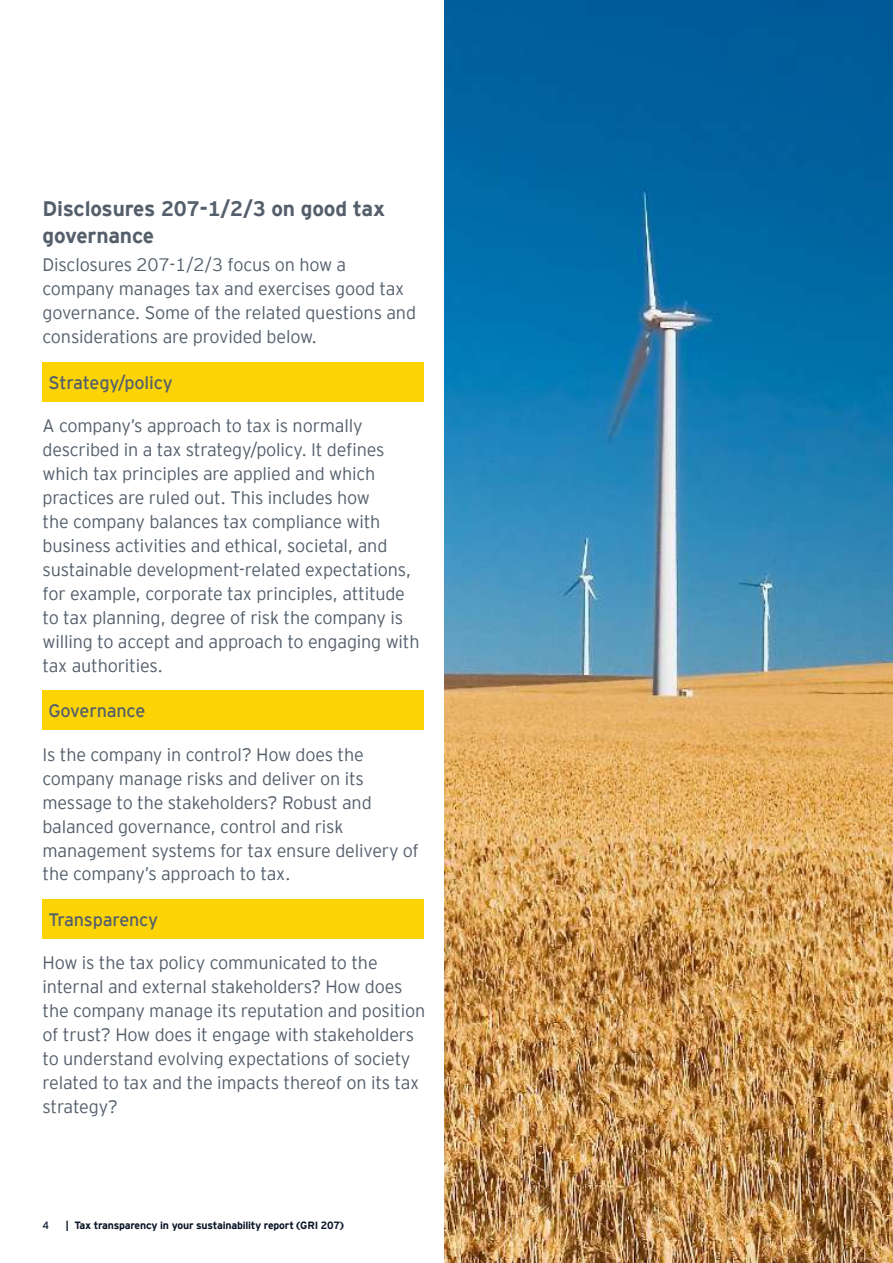
<style>
.page{position:relative;width:893px;height:1263px;background:#fff}
.page>*{position:absolute;margin:0;border:0;box-sizing:border-box;transform-origin:0 0}
.t1{font:700 21px/27px "EY Interstate";letter-spacing:-.01em;color:#545f6b}
.t2{font:300 18px/24px "EY Interstate";letter-spacing:-.01em;color:#545f6b}
.t3{font:18px "EY Interstate";letter-spacing:-.01em;color:#545f6b}
.t4{font:700 10.5px "EY Interstate";letter-spacing:-.02em;color:#071224}
.t5{font:10.5px "EY Interstate";color:#071224}
</style>
<div class="page">
<div style="left:43px;top:362px;width:381px;height:39px;background:#fcd406"></div>
<div style="left:43px;top:691px;width:381px;height:39px;background:#fcd406"></div>
<div style="left:43px;top:899px;width:381px;height:39px;background:#fcd406"></div>
<img style="left:444px;top:0;width:449px;height:1263px">
<p class="t1" style="left:43px;top:194px;width:344px">Disclosures 207-1/2/3 on good tax governance</p>
<p class="t2" style="left:43px;top:252px;width:375px">Disclosures 207-1/2/3 focus on how a company manages tax and exercises good tax governance. Some of the related questions and considerations are provided below.</p>
<p class="t3" style="left:49px;top:370px;width:126px">Strategy/policy</p>
<p class="t2" style="left:43px;top:412px;width:379px">A company’s approach to tax is normally described in a tax strategy/policy. It defines which tax principles are applied and which practices are ruled out. This includes how<br>the company balances tax compliance with business activities and ethical, societal, and sustainable development-related expectations, for example, corporate tax principles, attitude to tax planning, degree of risk the company is willing to accept and approach to engaging with tax authorities.</p>
<p class="t3" style="left:49px;top:698px;width:98px">Governance</p>
<p class="t2" style="left:43px;top:741px;width:378px">Is the company in control? How does the company manage risks and deliver on its message to the stakeholders? Robust and balanced governance, control and risk management systems for tax ensure delivery of the company’s approach to tax.</p>
<p class="t3" style="left:49px;top:907px;width:111px">Transparency</p>
<p class="t2" style="left:43px;top:950px;width:384px">How is the tax policy communicated to the internal and external stakeholders? How does the company manage its reputation and position of trust? How does it engage with stakeholders to understand evolving expectations of society related to tax and the impacts thereof on its tax strategy?</p>
<p class="t5" style="left:43px;top:1218px;width:8px">4</p>
<p class="t4" style="left:66px;top:1217px;width:279px">| Tax transparency in your sustainability report (GRI 207)</p>
</div>
